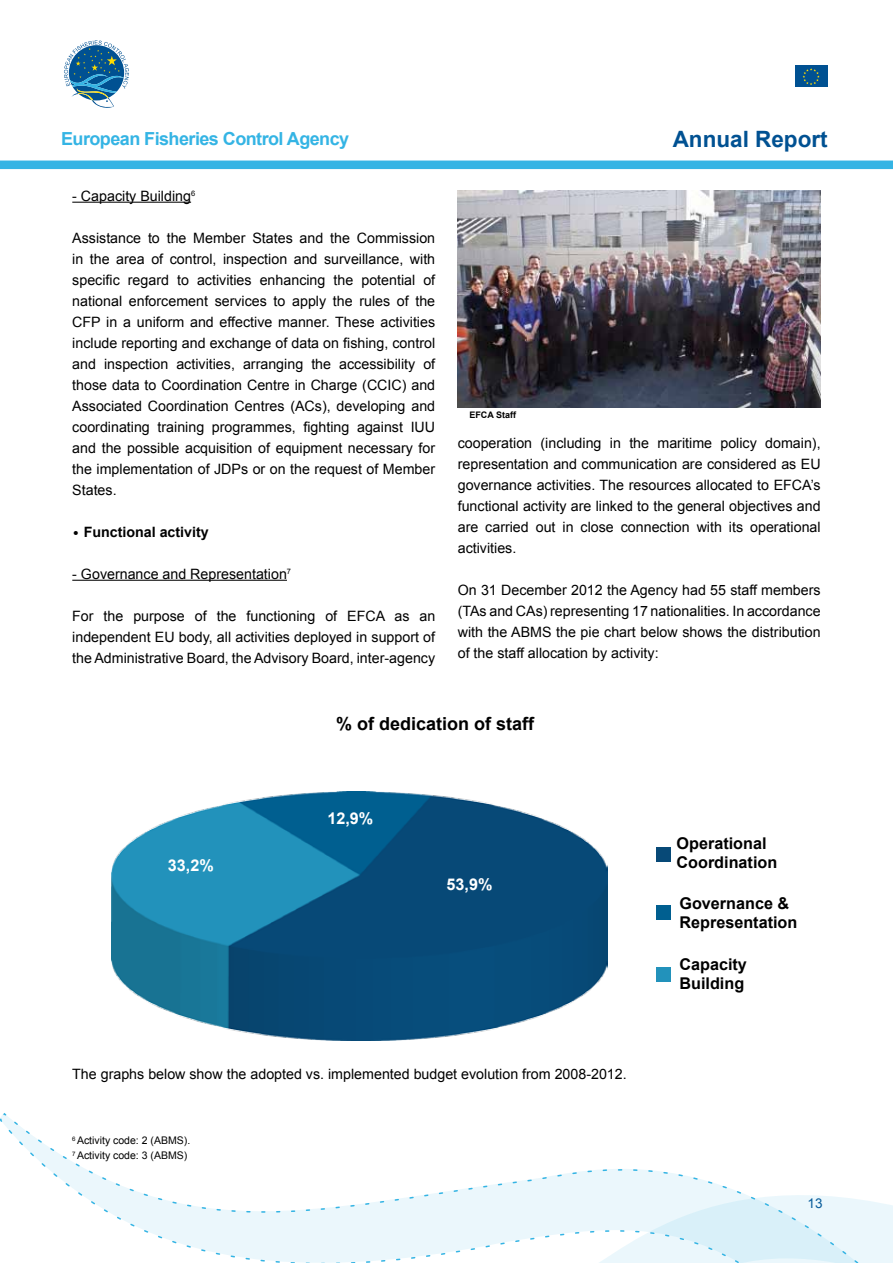
<style>
.page{position:relative;width:893px;height:1263px;background:#fff}
.page>*{position:absolute;margin:0;border:0;box-sizing:border-box;transform-origin:0 0}
.t1{font:700 22.5px "Arial";color:#005192}
.t2{font:700 18px "Arial";letter-spacing:-.03em;color:#34b4e4}
.t3{font:700 18px "Arial";color:#000}
.t4{font:700 16.2px/18.9px "Arial";color:#000}
.t5{font:700 16.2px "Arial";color:#fff}
.t6{font:14.25px/21px "Arial";color:#000;text-align:justify}
.t7{font:700 14.25px "Arial";color:#000}
.t8{font:13.5px "Arial";color:#005192}
.t9{font:10.5px/15px "Arial";color:#000}
.t10{font:700 9px "Arial";color:#000}
.s1{font-family:"Trebuchet MS";font-weight:400}
</style>
<div class="page">
<div style="left:0;top:161px;width:893px;height:8px;background:#34b4e4"></div>
<div style="left:795px;top:66px;width:32px;height:21px;background:#005192"></div>
<svg style="left:803px;top:68px;width:17px;height:17px"></svg>
<svg style="left:64px;top:40px;width:65px;height:68px"></svg>
<svg style="left:0;top:1113px;width:893px;height:150px"></svg>
<img style="left:111px;top:792px;width:496px;height:249px">
<div style="left:657px;top:848px;width:14px;height:14px;background:#074977"></div>
<div style="left:657px;top:905px;width:14px;height:15px;background:#005f90"></div>
<div style="left:657px;top:967px;width:14px;height:14px;background:#2292bb"></div>
<img style="left:458px;top:191px;width:363px;height:217px">
<hr style="left:72px;top:202px;width:119px;height:1px;background:#000">
<hr style="left:72px;top:580px;width:215px;height:1px;background:#000">
<p class="t2" style="left:61px;top:127px;width:290px">European Fisheries Control Agency</p>
<h1 class="t1" style="left:673px;top:124px;width:157px">Annual Report</h1>
<p class="t6" style="left:72px;top:185px;width:124px">- Capacity Building<sup>6</sup></p>
<p class="t6" style="left:72px;top:227px;width:364px">Assistance to the Member States and the Commission in the area of control, inspection and surveillance, with specific regard to activities enhancing the potential of national enforcement services to apply the rules of the CFP in a uniform and effective manner. These activities include reporting and exchange of data on fishing, control and inspection activities, arranging the accessibility of those data to Coordination Centre in Charge (CCIC) and Associated Coordination Centres (ACs), developing and coordinating training programmes, fighting against IUU and the possible acquisition of equipment necessary for the implementation of JDPs or on the request of Member States.</p>
<p class="t7" style="left:72px;top:522px;width:138px"><span class="s1">•</span> Functional activity</p>
<p class="t6" style="left:72px;top:563px;width:220px">- Governance and Representation<sup>7</sup></p>
<p class="t6" style="left:72px;top:605px;width:364px">For the purpose of the functioning of EFCA as an independent EU body, all activities deployed in support of the Administrative Board, the Advisory Board, inter-agency</p>
<p class="t10" style="left:469px;top:409px;width:48px">EFCA Staff</p>
<p class="t6" style="left:458px;top:433px;width:364px">cooperation (including in the maritime policy domain), representation and communication are considered as EU governance activities. The resources allocated to EFCA’s functional activity are linked to the general objectives and are carried out in close connection with its operational activities.</p>
<p class="t6" style="left:458px;top:580px;width:364px">On 31 December 2012 the Agency had 55 staff members (TAs and CAs) representing 17 nationalities. In accordance with the ABMS the pie chart below shows the distribution of the staff allocation by activity:</p>
<p class="t3" style="left:336px;top:711px;width:200px">% of dedication of staff</p>
<p class="t5" style="left:168px;top:855px;width:47px">33,2%</p>
<p class="t5" style="left:327px;top:807px;width:47px">12,9%</p>
<p class="t5" style="left:446px;top:873px;width:47px">53,9%</p>
<p class="t6" style="left:72px;top:1063px;width:556px">The graphs below show the adopted vs. implemented budget evolution from 2008-2012.</p>
<p class="t9" style="left:72px;top:1133px;width:119px"><sup>6</sup> Activity code: 2 (ABMS).<br><sup>7</sup> Activity code: 3 (ABMS)</p>
<p class="t4" style="left:676px;top:835px;width:102px">Operational<br>Coordination</p>
<p class="t4" style="left:679px;top:894px;width:119px">Governance &amp;<br>Representation</p>
<p class="t4" style="left:679px;top:956px;width:69px">Capacity<br>Building</p>
<p class="t8" style="left:808px;top:1194px;width:17px">13</p>
</div>
